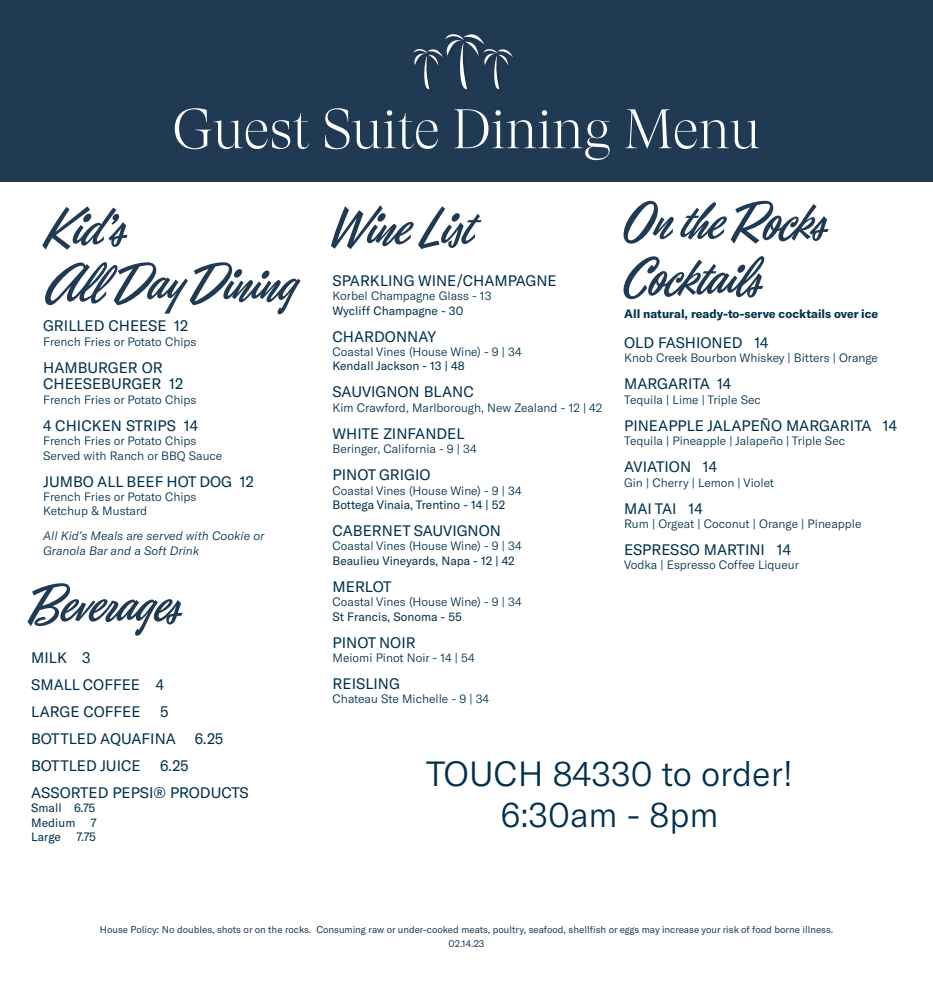
<style>
.page{position:relative;width:933px;height:987px;background:#fff}
.page>*{position:absolute;margin:0;border:0;box-sizing:border-box;transform-origin:0 0}
.t1{font:300 55.5px "GT Super Display";color:#fff}
.t2{font:52.5px "Eubie Script";color:#203a54}
.t3{font:300 34.5px "GT America";color:#00314c}
.t4{font:15px/16.5px "GT America";color:#00314c}
.t5{font:300 12px/14.4px "GT America";color:#00314c}
.t6{font:italic 300 12px/14.4px "GT America";color:#00314c}
.t7{font:700 12px "GT America";color:#00314c}
.t8{font:12px/14.4px "GT America";color:#00314c}
.t9{font:9.75px "GT America";color:#203a54}
.s1{font-weight:400}
</style>
<div class="page">
<div style="left:0;top:0;width:933px;height:181px;background:#203a54"></div>
<svg style="left:413px;top:34px;width:100px;height:57px"></svg>
<p class="t1" style="left:173px;top:100px;width:589px">Guest Suite Dining Menu</p>
<p class="t2" style="left:624px;top:189px;width:203px">On the Rocks</p>
<p class="t2" style="left:624px;top:245px;width:141px">Cocktails</p>
<p class="t2" style="left:333px;top:195px;width:145px">Wine List</p>
<p class="t2" style="left:46px;top:195px;width:80px">Kid’s</p>
<p class="t2" style="left:46px;top:251px;width:253px">AllDay Dining</p>
<p class="t4" style="left:333px;top:272px;width:226px">SPARKLING WINE/CHAMPAGNE</p>
<p class="t5" style="left:333px;top:289px;width:160px">Korbel Champagne Glass - 13<br><span class="s1">Wycliff Champagne - 30</span></p>
<p class="t4" style="left:333px;top:328px;width:105px">CHARDONNAY</p>
<p class="t5" style="left:333px;top:345px;width:191px">Coastal Vines (House Wine) - 9 | 34<br><span class="s1">Kendall Jackson - 13 | 48</span></p>
<p class="t4" style="left:333px;top:384px;width:143px">SAUVIGNON BLANC</p>
<p class="t5" style="left:333px;top:400px;width:271px">Kim Crawford, Marlborough, New Zealand - 12 | 42</p>
<p class="t4" style="left:333px;top:425px;width:134px">WHITE ZINFANDEL</p>
<p class="t5" style="left:333px;top:442px;width:146px">Beringer, California - 9 | 34</p>
<p class="t4" style="left:333px;top:467px;width:100px">PINOT GRIGIO</p>
<p class="t5" style="left:333px;top:483px;width:191px">Coastal Vines (House Wine) - 9 | 34<br><span class="s1">Bottega Vinaia, Trentino - 14 | 52</span></p>
<p class="t4" style="left:333px;top:522px;width:170px">CABERNET SAUVIGNON</p>
<p class="t5" style="left:333px;top:539px;width:191px">Coastal Vines (House Wine) - 9 | 34<br><span class="s1">Beaulieu Vineyards, Napa - 12 | 42</span></p>
<p class="t4" style="left:333px;top:578px;width:60px">MERLOT</p>
<p class="t5" style="left:333px;top:595px;width:191px">Coastal Vines (House Wine) - 9 | 34<br><span class="s1">St Francis, Sonoma - 55</span></p>
<p class="t4" style="left:333px;top:634px;width:85px">PINOT NOIR</p>
<p class="t5" style="left:333px;top:651px;width:144px">Meiomi Pinot Noir - 14 | 54</p>
<p class="t4" style="left:333px;top:675px;width:69px">REISLING</p>
<p class="t5" style="left:333px;top:692px;width:158px">Chateau Ste Michelle - 9 | 34</p>
<p class="t7" style="left:624px;top:306px;width:256px">All natural, ready-to-serve cocktails over ice</p>
<p class="t4" style="left:43px;top:318px;width:147px">GRILLED CHEESE 12</p>
<p class="t5" style="left:43px;top:334px;width:155px">French Fries or Potato Chips</p>
<p class="t4" style="left:43px;top:359px;width:142px">HAMBURGER OR<br>CHEESEBURGER 12</p>
<p class="t5" style="left:43px;top:392px;width:155px">French Fries or Potato Chips</p>
<p class="t4" style="left:43px;top:417px;width:156px">4 CHICKEN STRIPS 14</p>
<p class="t5" style="left:43px;top:434px;width:181px">French Fries or Potato Chips<br>Served with Ranch or BBQ Sauce</p>
<p class="t4" style="left:43px;top:473px;width:212px">JUMBO ALL BEEF HOT DOG 12</p>
<p class="t5" style="left:43px;top:490px;width:155px">French Fries or Potato Chips<br>Ketchup &amp; Mustard</p>
<p class="t6" style="left:43px;top:529px;width:223px">All Kid’s Meals are served with Cookie or<br>Granola Bar and a Soft Drink</p>
<p class="t4" style="left:624px;top:335px;width:146px">OLD FASHIONED 14</p>
<p class="t5" style="left:624px;top:351px;width:255px">Knob Creek Bourbon Whiskey | Bitters | Orange</p>
<p class="t4" style="left:624px;top:376px;width:109px">MARGARITA 14</p>
<p class="t5" style="left:624px;top:392px;width:138px">Tequila | Lime | Triple Sec</p>
<p class="t4" style="left:624px;top:417px;width:274px">PINEAPPLE JALAPEÑO MARGARITA 14</p>
<p class="t5" style="left:624px;top:434px;width:222px">Tequila | Pineapple | Jalapeño | Triple Sec</p>
<p class="t4" style="left:624px;top:459px;width:94px">AVIATION 14</p>
<p class="t5" style="left:624px;top:475px;width:151px">Gin | Cherry | Lemon | Violet</p>
<p class="t4" style="left:624px;top:500px;width:80px">MAI TAI 14</p>
<p class="t5" style="left:624px;top:517px;width:239px">Rum | Orgeat | Coconut | Orange | Pineapple</p>
<p class="t4" style="left:624px;top:542px;width:168px">ESPRESSO MARTINI 14</p>
<p class="t5" style="left:624px;top:558px;width:176px">Vodka | Espresso Coffee Liqueur</p>
<p class="t2" style="left:32px;top:572px;width:153px">Beverages</p>
<p class="t4" style="left:31px;top:649px;width:61px">MILK 3</p>
<p class="t4" style="left:31px;top:676px;width:134px">SMALL COFFEE 4</p>
<p class="t4" style="left:31px;top:703px;width:111px">LARGE COFFEE</p>
<p class="t4" style="left:160px;top:703px;width:10px">5</p>
<p class="t4" style="left:31px;top:730px;width:146px">BOTTLED AQUAFINA</p>
<p class="t4" style="left:195px;top:730px;width:30px">6.25</p>
<p class="t4" style="left:31px;top:757px;width:111px">BOTTLED JUICE</p>
<p class="t4" style="left:160px;top:757px;width:30px">6.25</p>
<p class="t4" style="left:31px;top:784px;width:219px">ASSORTED PEPSI® PRODUCTS</p>
<p class="t8" style="left:31px;top:801px;width:66px">Small 6.75<br>Medium</p>
<p class="t3" style="left:426px;top:753px;width:369px">TOUCH 84330 to order!</p>
<p class="t3" style="left:501px;top:795px;width:219px">6:30am - 8pm</p>
<p class="t8" style="left:91px;top:815px;width:7px">7</p>
<p class="t8" style="left:31px;top:829px;width:31px">Large</p>
<p class="t8" style="left:77px;top:829px;width:21px">7.75</p>
<p class="t9" style="left:100px;top:924px;width:735px">House Policy: No doubles, shots or on the rocks. Consuming raw or under-cooked meats, poultry, seafood, shellfish or eggs may increase your risk of food borne illness.</p>
<p class="t9" style="left:449px;top:938px;width:37px">02.14.23</p>
</div>
